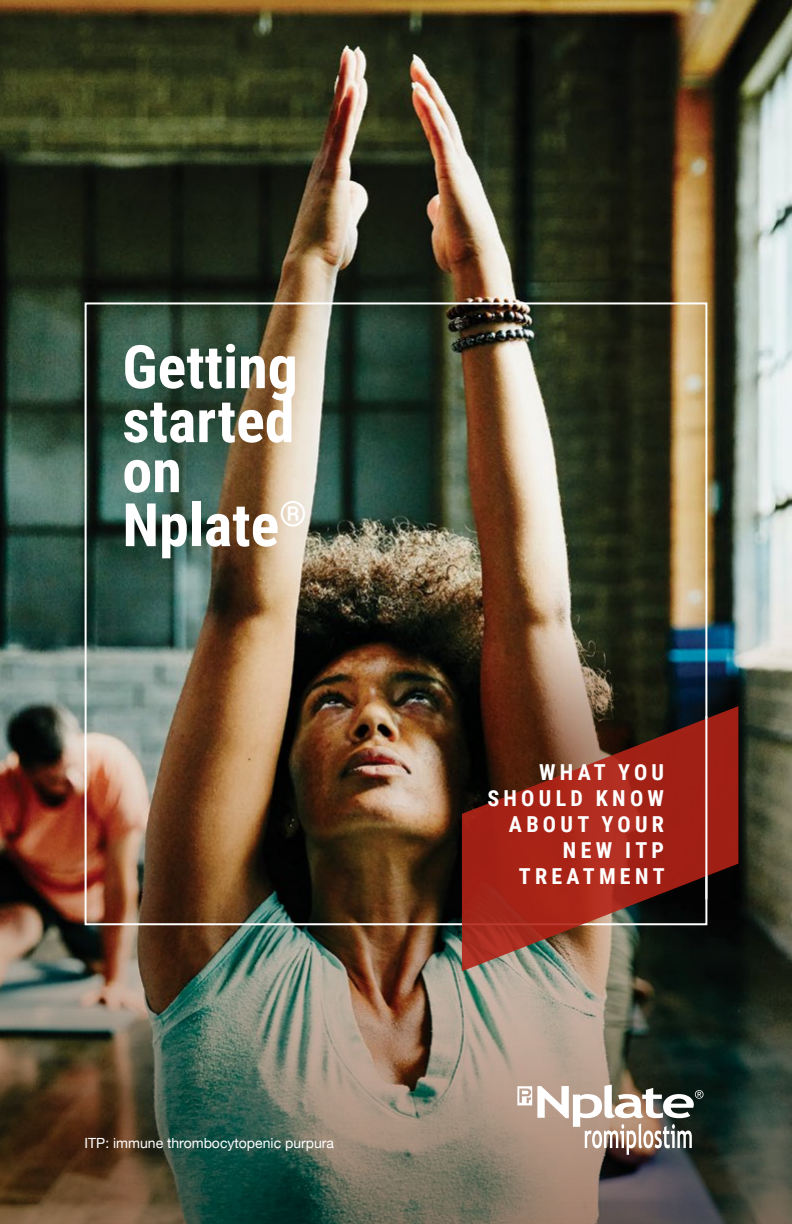
<style>
.page{position:relative;width:792px;height:1224px;background:#fff}
.page>*{position:absolute;margin:0;border:0;box-sizing:border-box;transform-origin:0 0}
.t1{font:700 60px/52.6px "Roboto Condensed";color:#fff}
.t2{font:700 22px/26px "Roboto Condensed";letter-spacing:.195em;color:#fff;text-align:right}
.t3{font:14px "Helvetica Neue";color:#fff}
</style>
<div class="page">
<img style="left:0;top:0;width:792px;height:1224px">
<svg style="left:429px;top:624px;width:276px;height:275px;background:#584432"></svg>
<svg style="left:462px;top:706px;width:276px;height:265px;background:#7c2a1e"></svg>
<hr style="left:705px;top:716px;width:2px;height:183px;background:#fff">
<svg style="left:517px;top:1085px;width:187px;height:70px"></svg>
<p class="t1" style="left:122px;top:338px;width:186px">Getting started on<br>Nplate<sup>®</sup></p>
<p class="t3" style="left:85px;top:1133px;width:251px">ITP: immune thrombocytopenic purpura</p>
<p class="t2" style="left:487px;top:758px;width:179px">WHAT YOU<br>SHOULD KNOW<br>ABOUT YOUR<br>NEW ITP<br>TREATMENT</p>
</div>
